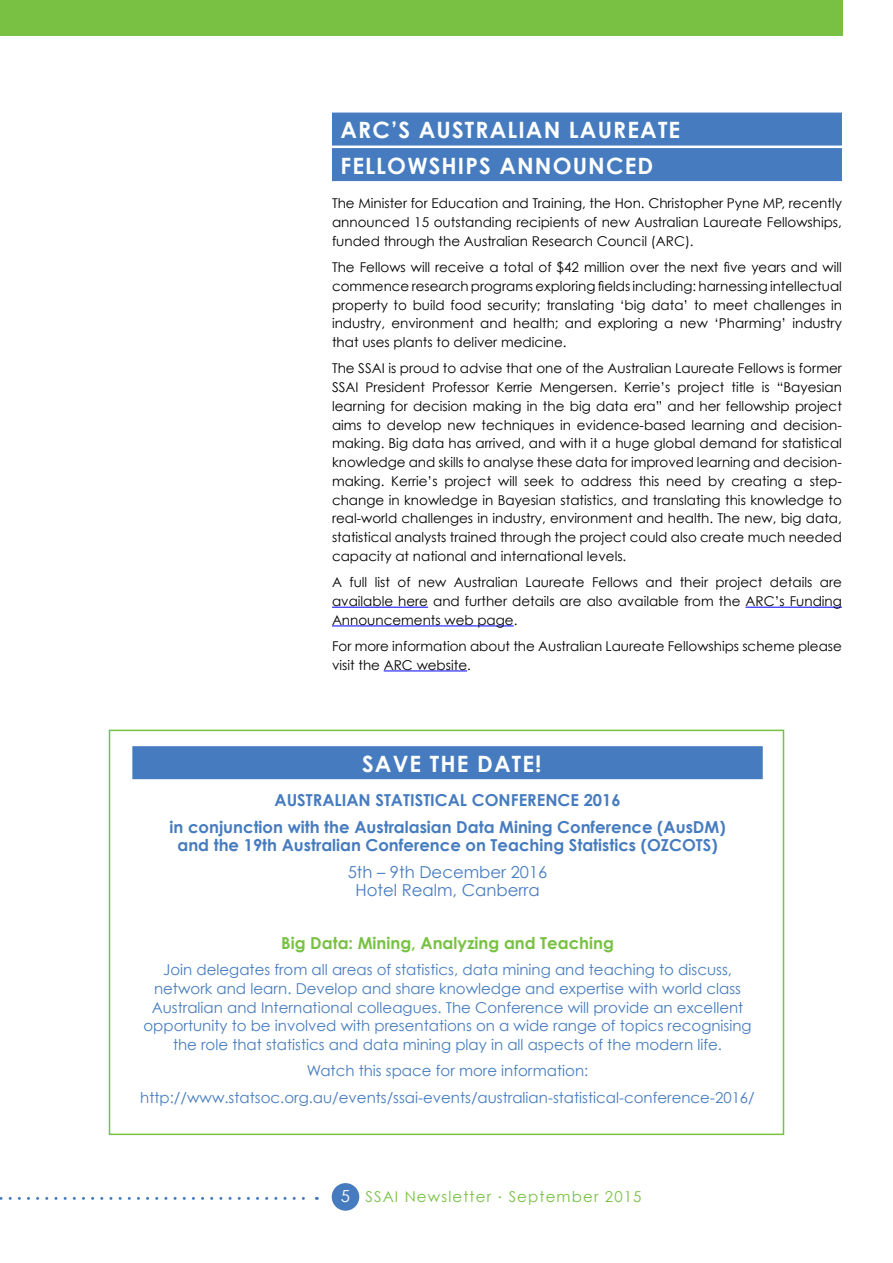
<style>
.page{position:relative;width:893px;height:1263px;background:#fff}
.page>*{position:absolute;margin:0;border:0;box-sizing:border-box;transform-origin:0 0}
.t1{font:700 22.5px/35.5px "Century Gothic";letter-spacing:.05em;color:#fff}
.t2{font:700 16.5px/26.2px "Century Gothic";color:#467cbf}
.t3{font:16.5px/18.8px "Century Gothic";color:#467cbf;text-align:center}
.t4{font:700 16.5px "Century Gothic";color:#78c143}
.t5{font:15px/18.8px "Century Gothic";color:#467cbf;text-align:center}
.t6{font:15px "Century Gothic";letter-spacing:.075em;color:#78c143}
.t7{font:13.5px/18.8px "Century Gothic";color:#000;text-align:justify}
.s1{font-size:16.5px;color:#fff}
</style>
<div class="page">
<div style="left:332px;top:1183px;width:27px;height:28px;background:#467cbf;border-radius:50%"></div>
<div style="left:0;top:0;width:842px;height:36px;background:#78c143"></div>
<svg style="left:0;top:1197px;width:317px;height:3px"></svg>
<div style="left:332px;top:113px;width:510px;height:33px;background:#467cbf"></div>
<div style="left:332px;top:148px;width:510px;height:33px;background:#467cbf"></div>
<hr style="left:332px;top:607px;width:96px;height:1px;background:#00f">
<hr style="left:745px;top:607px;width:97px;height:1px;background:#00f">
<hr style="left:332px;top:625px;width:182px;height:1px;background:#00f">
<hr style="left:384px;top:670px;width:83px;height:1px;background:#00f">
<div style="left:132px;top:746px;width:631px;height:33px;background:#467cbf"></div>
<div style="left:109px;top:730px;width:675px;height:405px;border:2px solid #78c143"></div>
<h1 class="t1" style="left:340px;top:112px;width:341px">ARC’s Australian Laureate<br>Fellowships Announced</h1>
<p class="t7" style="left:332px;top:194px;width:511px">The Minister for Education and Training, the Hon. Christopher Pyne MP, recently announced 15 outstanding recipients of new Australian Laureate Fellowships, funded through the Australian Research Council (ARC).</p>
<p class="t7" style="left:332px;top:258px;width:511px">The Fellows will receive a total of $42 million over the next five years and will commence research programs exploring fields including: harnessing intellectual property to build food security; translating ‘big data’ to meet challenges in industry, environment and health; and exploring a new ‘Pharming’ industry that uses plants to deliver medicine.</p>
<p class="t7" style="left:332px;top:359px;width:511px">The SSAI is proud to advise that one of the Australian Laureate Fellows is former SSAI President Professor Kerrie Mengersen. Kerrie’s project title is “Bayesian learning for decision making in the big data era” and her fellowship project aims to develop new techniques in evidence-based learning and decision&shy;making. Big data has arrived, and with it a huge global demand for statistical knowledge and skills to analyse these data for improved learning and decision&shy;making. Kerrie’s project will seek to address this need by creating a step&shy;change in knowledge in Bayesian statistics, and translating this knowledge to real-world challenges in industry, environment and health. The new, big data, statistical analysts trained through the project could also create much needed capacity at national and international levels.</p>
<p class="t7" style="left:332px;top:573px;width:511px">A full list of new Australian Laureate Fellows and their project details are available here and further details are also available from the ARC’s Funding Announcements web page.</p>
<p class="t7" style="left:332px;top:636px;width:511px">For more information about the Australian Laureate Fellowships scheme please visit the ARC website.</p>
<h1 class="t1" style="left:362px;top:745px;width:82px">SAVE THE</h1>
<h1 class="t1" style="left:477px;top:745px;width:66px">DATE!</h1>
<p class="t2" style="left:170px;top:787px;width:558px;text-indent:388px">CE 2016<br>in conjunction with the Australasian Data Mining Conference (AusDM)</p>
<p class="t2" style="left:177px;top:832px;width:542px">and the 19th Australian Conference on Teaching Statistics (OZCOTS)</p>
<p class="t3" style="left:348px;top:862px;width:201px">5th – 9th December 2016<br>Hotel Realm, Canberra</p>
<p class="t4" style="left:281px;top:932px;width:334px">Big Data: Mining, Analyzing and Teaching</p>
<p class="t5" style="left:143px;top:960px;width:610px">Join delegates from all areas of statistics, data mining and teaching to discuss, network and learn. Develop and share knowledge and expertise with world class Australian and International colleagues. The Conference will provide an excellent opportunity to be involved with presentations on a wide range of topics recognising the role that statistics and data mining play in all aspects of the modern life.</p>
<p class="t5" style="left:140px;top:1058px;width:616px;line-height:26.2px">Watch this space for more information: http://www.statsoc.org.au/events/ssai-events/australian-statistical-conference-2016/</p>
<p class="t2" style="left:274px;top:787px;width:22px">AUSTR</p>
<p class="t2" style="left:322px;top:787px;width:88px">ALIAN STATISTI</p>
<p class="t2" style="left:435px;top:787px;width:94px">CAL CON FEREN</p>
<p class="t6" style="left:341px;top:1187px;width:302px"><span class="s1">5</span> SSAI Newsletter <sup>.</sup> September 2015</p>
</div>
